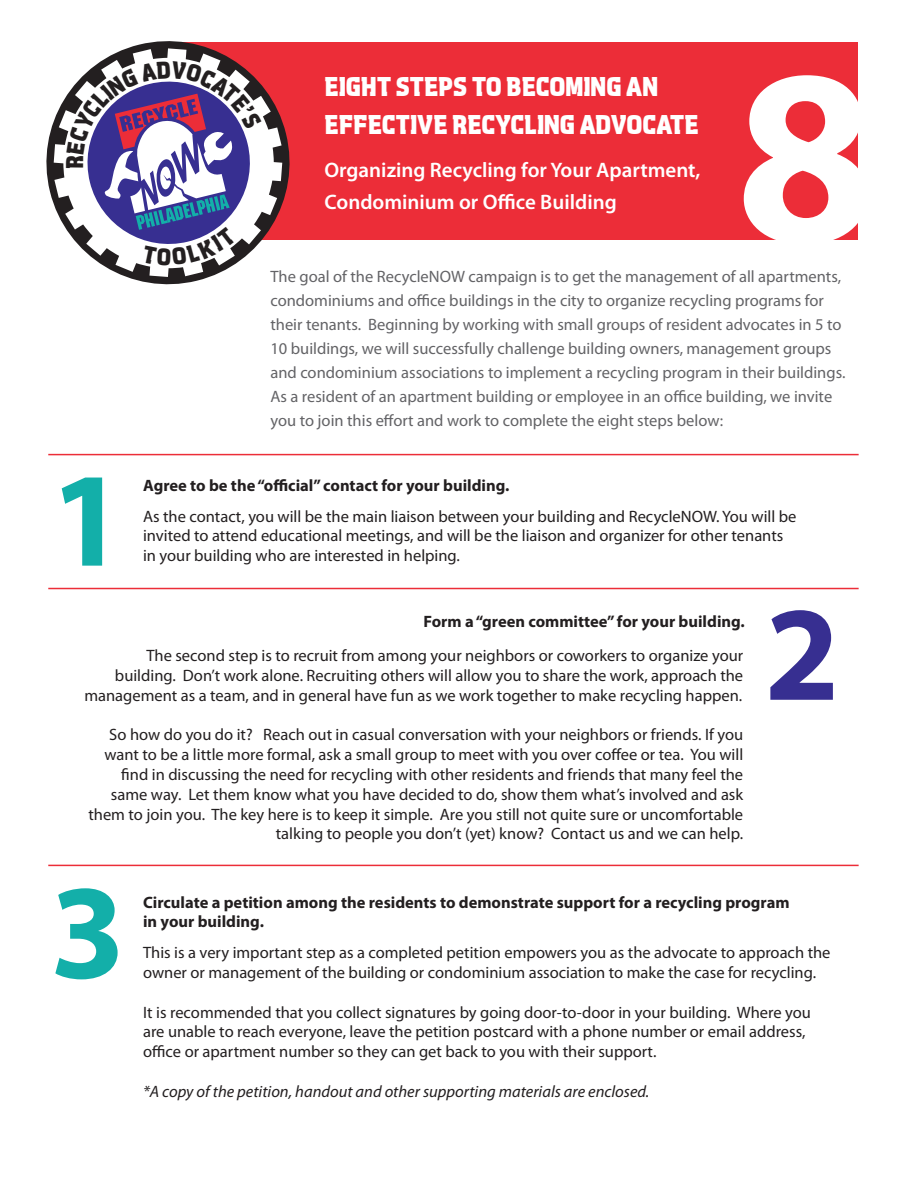
<style>
.page{position:relative;width:918px;height:1188px;background:#fff}
.page>*{position:absolute;margin:0;border:0;box-sizing:border-box;transform-origin:0 0}
.t1{font:700 251.85px "Myriad Pro";color:#fff}
.t2{font:700 135.6px "Myriad Pro";color:#13afa9}
.t3{font:700 135.6px "Myriad Pro";color:#372f91}
.t4{font:800 27px/37.5px "Aquatic";color:#fff}
.t5{font:600 21px/31.5px "Myriad Pro";color:#fff}
.t6{font:16.5px/19.8px "Myriad Pro";color:#231f20}
.t7{font:16.5px/24px "Myriad Pro";color:#636366}
.t8{font:700 16.5px/19.8px "Myriad Pro";color:#231f20}
.t9{font:italic 16.5px "Myriad Pro";color:#231f20}
</style>
<div class="page">
<div style="left:182px;top:42px;width:676px;height:198px;background:#ec2d38"></div>
<hr style="left:48px;top:588px;width:811px;height:1px;background:#ec2d38">
<hr style="left:48px;top:865px;width:811px;height:1px;background:#ec2d38">
<hr style="left:48px;top:454px;width:811px;height:1px;background:#ec2d38">
<svg style="left:46px;top:41px;width:244px;height:244px"></svg>
<svg style="left:54px;top:48px;width:228px;height:229px"></svg>
<svg style="left:66px;top:61px;width:196px;height:205px"></svg>
<h3 class="t4" style="left:325px;top:68px;width:376px">EIGHT STEPS TO BECOMING AN<br>EFFECTIVE RECYCLING ADVOCATE</h3>
<p class="t5" style="left:325px;top:155px;width:378px">Organizing Recycling for Your Apartment,<br>Condominium or Office Building</p>
<h1 class="t1" style="left:736px;top:16px;width:141px">8</h1>
<h2 class="t2" style="left:50px;top:444px;width:77px">1</h2>
<p class="t7" style="left:270px;top:264px;width:577px">The goal of the RecycleNOW campaign is to get the management of all apartments, condominiums and office buildings in the city to organize recycling programs for their tenants. Beginning by working with small groups of resident advocates in 5 to 10 buildings, we will successfully challenge building owners, management groups and condominium associations to implement a recycling program in their buildings.<br>As a resident of an apartment building or employee in an office building, we invite you to join this effort and work to complete the eight steps below:</p>
<p class="t8" style="left:143px;top:476px;width:368px">Agree to be the “official” contact for your building.</p>
<p class="t6" style="left:143px;top:506px;width:655px">As the contact, you will be the main liaison between your building and RecycleNOW. You will be invited to attend educational meetings, and will be the liaison and organizer for other tenants in your building who are interested in helping.</p>
<p class="t8" style="left:423px;top:611px;width:323px">Form a “green committee” for your building.</p>
<p class="t6" style="left:84px;top:646px;width:660px;text-align:right">The second step is to recruit from among your neighbors or coworkers to organize your building. Don’t work alone. Recruiting others will allow you to share the work, approach the management as a team, and in general have fun as we work together to make recycling happen.</p>
<p class="t6" style="left:88px;top:725px;width:656px;text-align:right">So how do you do it? Reach out in casual conversation with your neighbors or friends. If you want to be a little more formal, ask a small group to meet with you over coffee or tea. You will find in discussing the need for recycling with other residents and friends that many feel the same way. Let them know what you have decided to do, show them what’s involved and ask them to join you. The key here is to keep it simple. Are you still not quite sure or uncomfortable talking to people you don’t (yet) know? Contact us and we can help.</p>
<h2 class="t3" style="left:765px;top:578px;width:77px">2</h2>
<h2 class="t2" style="left:50px;top:856px;width:77px">3</h2>
<p class="t8" style="left:143px;top:892px;width:648px">Circulate a petition among the residents to demonstrate support for a recycling program in your building.</p>
<p class="t6" style="left:143px;top:943px;width:689px">This is a very important step as a completed petition empowers you as the advocate to approach the owner or management of the building or condominium association to make the case for recycling.</p>
<p class="t6" style="left:143px;top:1003px;width:669px">It is recommended that you collect signatures by going door-to-door in your building. Where you are unable to reach everyone, leave the petition postcard with a phone number or email address, office or apartment number so they can get back to you with their support.</p>
<p class="t9" style="left:143px;top:1082px;width:508px">*A copy of the petition, handout and other supporting materials are enclosed.</p>
</div>
